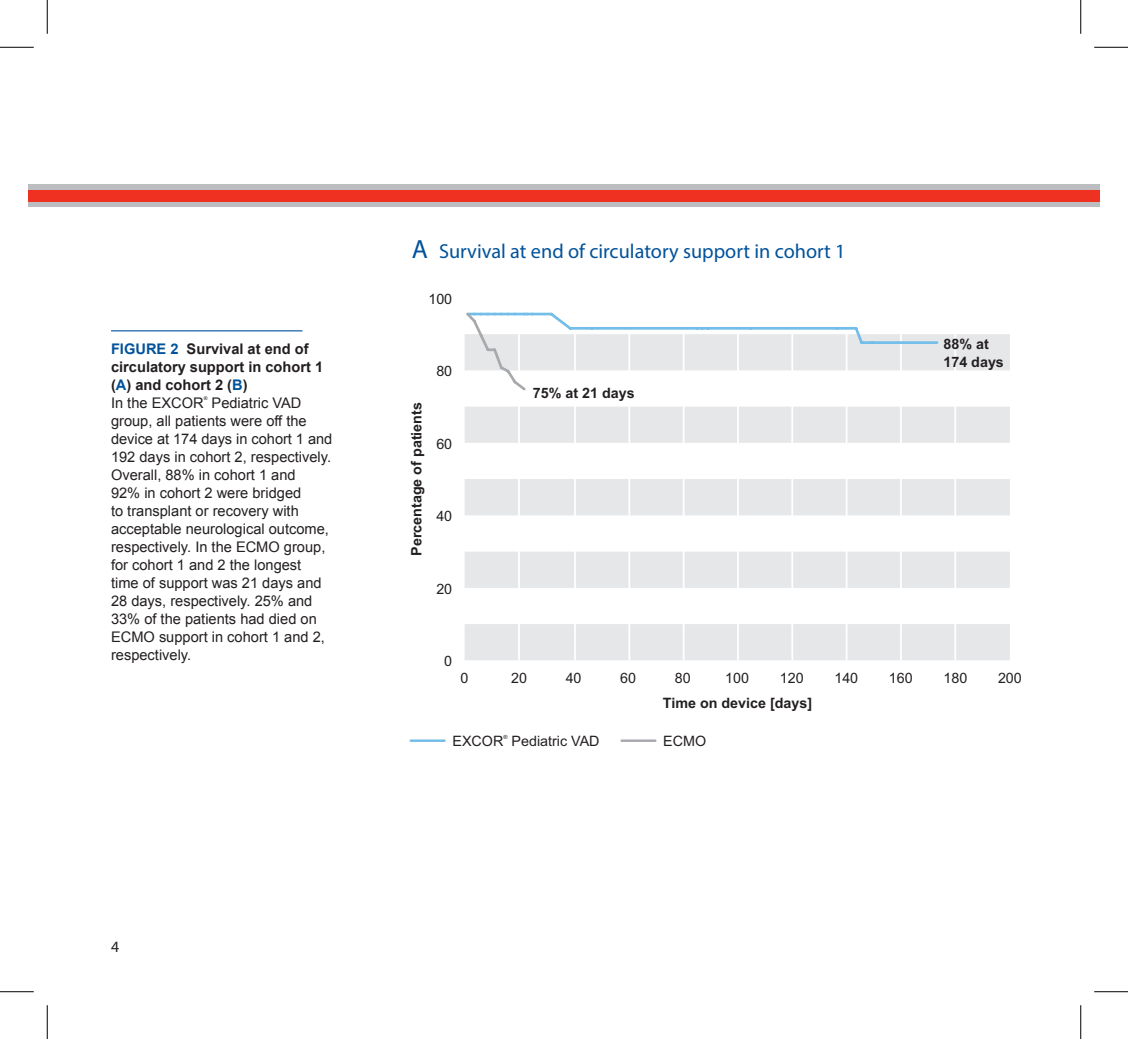
<style>
.page{position:relative;width:1128px;height:1039px;background:#fff}
.page>*{position:absolute;margin:0;border:0;box-sizing:border-box;transform-origin:0 0}
.Fließtext{font:20.25px "Myriad Pro";color:#01529b}
.Bold_6_5_pt{font:15.75px "Myriad Pro";color:#231f20}
.Bildunterschrift_6_5{font:14.62px/18px "Arial";color:#231f20}
.Bold_6_5_pt-2{font:700 14.62px/18px "Arial";color:#231f20}
.t1{font:700 14.4px/17.1px "Arial";color:#231f20}
.t2{font:14.4px "Arial";color:#231f20}
.t3{font:5.62px "Arial";color:#231f20}
.Bildunterschrift_6_5-2{font:5.17px "Arial";color:#231f20}
.s1{color:#01529b}
.s2{font-size:26.32px}
</style>
<div class="page">
<svg style="left:465px;top:334px;width:545px;height:326px;fill:#e6e7e9"></svg>
<hr style="left:518px;top:296px;width:2px;height:364px;background:#fff">
<hr style="left:574px;top:296px;width:2px;height:364px;background:#fff">
<hr style="left:628px;top:296px;width:2px;height:364px;background:#fff">
<hr style="left:683px;top:296px;width:1px;height:364px;background:#fff">
<hr style="left:737px;top:296px;width:2px;height:364px;background:#fff">
<hr style="left:791px;top:296px;width:2px;height:364px;background:#fff">
<hr style="left:846px;top:296px;width:1px;height:364px;background:#fff">
<hr style="left:900px;top:296px;width:2px;height:364px;background:#fff">
<hr style="left:954px;top:296px;width:2px;height:364px;background:#fff">
<svg style="left:465px;top:312px;width:474px;height:81px"></svg>
<hr style="left:411px;top:739px;width:33px;height:3px;background:#73bde9">
<hr style="left:621px;top:739px;width:34px;height:3px;background:#a8a9ad">
<div style="left:28px;top:184px;width:1072px;height:23px;background:#bcbdc0"></div>
<div style="left:28px;top:190px;width:1072px;height:11px;background:#ef3122"></div>
<hr style="left:111px;top:330px;width:191px;height:1px;background:#01529b">
<hr style="left:0;top:47px;width:34px;height:1px;background:#000">
<hr style="left:1094px;top:47px;width:34px;height:1px;background:#000">
<hr style="left:0;top:991px;width:34px;height:1px;background:#000">
<hr style="left:1094px;top:991px;width:34px;height:1px;background:#000">
<hr style="left:47px;top:0;width:1px;height:34px;background:#000">
<hr style="left:47px;top:1005px;width:1px;height:33px;background:#000">
<hr style="left:1080px;top:0;width:1px;height:34px;background:#000">
<hr style="left:1080px;top:1005px;width:1px;height:33px;background:#000">
<p class="Bold_6_5_pt-2" style="left:111px;top:340px;width:214px"><span class="s1">FIGURE 2</span> Survival at end of circulatory support in cohort 1 (<span class="s1">A</span>) and cohort 2 (<span class="s1">B</span>)</p>
<p class="Bildunterschrift_6_5" style="left:111px;top:394px;width:94px">In the EXCOR</p>
<p class="Bildunterschrift_6_5-2" style="left:204px;top:395px;width:5px">®</p>
<p class="Bildunterschrift_6_5" style="left:111px;top:394px;width:223px;text-indent:100px">Pediatric VAD group, all patients were off the device at 174 days in cohort 1 and<br>192 days in cohort 2, respectively.<br>Overall, 88% in cohort 1 and<br>92% in cohort 2 were bridged<br>to transplant or recovery with acceptable neurological outcome, respectively. In the ECMO group, for cohort 1 and 2 the longest time of support was 21 days and<br>28 days, respectively. 25% and<br>33% of the patients had died on<br>ECMO support in cohort 1 and 2, respectively.</p>
<p class="Bold_6_5_pt" style="left:111px;top:937px;width:10px">4</p>
<p class="Fließtext" style="left:412px;top:239px;width:435px"><span class="s2">A</span> Survival at end of circulatory support in cohort 1</p>
<p class="t2" style="left:428px;top:289px;width:25px">100</p>
<p class="t1" style="left:408px;top:556px;width:155px;rotate:-90deg">Percentage of patients</p>
<p class="t2" style="left:436px;top:362px;width:17px">80</p>
<p class="t2" style="left:436px;top:434px;width:17px">60</p>
<p class="t2" style="left:436px;top:506px;width:17px">40</p>
<p class="t2" style="left:436px;top:579px;width:17px">20</p>
<p class="t1" style="left:533px;top:385px;width:103px">75% at 21 days</p>
<p class="t1" style="left:943px;top:336px;width:62px">88% at<br>174 days</p>
<p class="t2" style="left:444px;top:651px;width:9px">0</p>
<p class="t2" style="left:461px;top:668px;width:9px">0</p>
<p class="t2" style="left:511px;top:668px;width:17px">20</p>
<p class="t2" style="left:566px;top:668px;width:17px">40</p>
<p class="t2" style="left:620px;top:668px;width:17px">60</p>
<p class="t2" style="left:675px;top:668px;width:17px">80</p>
<p class="t2" style="left:725px;top:668px;width:25px">100</p>
<p class="t2" style="left:780px;top:668px;width:25px">120</p>
<p class="t2" style="left:834px;top:668px;width:25px">140</p>
<p class="t2" style="left:889px;top:668px;width:25px">160</p>
<p class="t2" style="left:943px;top:668px;width:25px">180</p>
<p class="t2" style="left:998px;top:668px;width:25px">200</p>
<p class="t1" style="left:663px;top:695px;width:151px">Time on device [days]</p>
<p class="t2" style="left:452px;top:731px;width:52px">EXCOR</p>
<p class="t3" style="left:503px;top:733px;width:6px">®</p>
<p class="t2" style="left:511px;top:731px;width:90px">Pediatric VAD</p>
<p class="t2" style="left:663px;top:731px;width:44px">ECMO</p>
</div>
